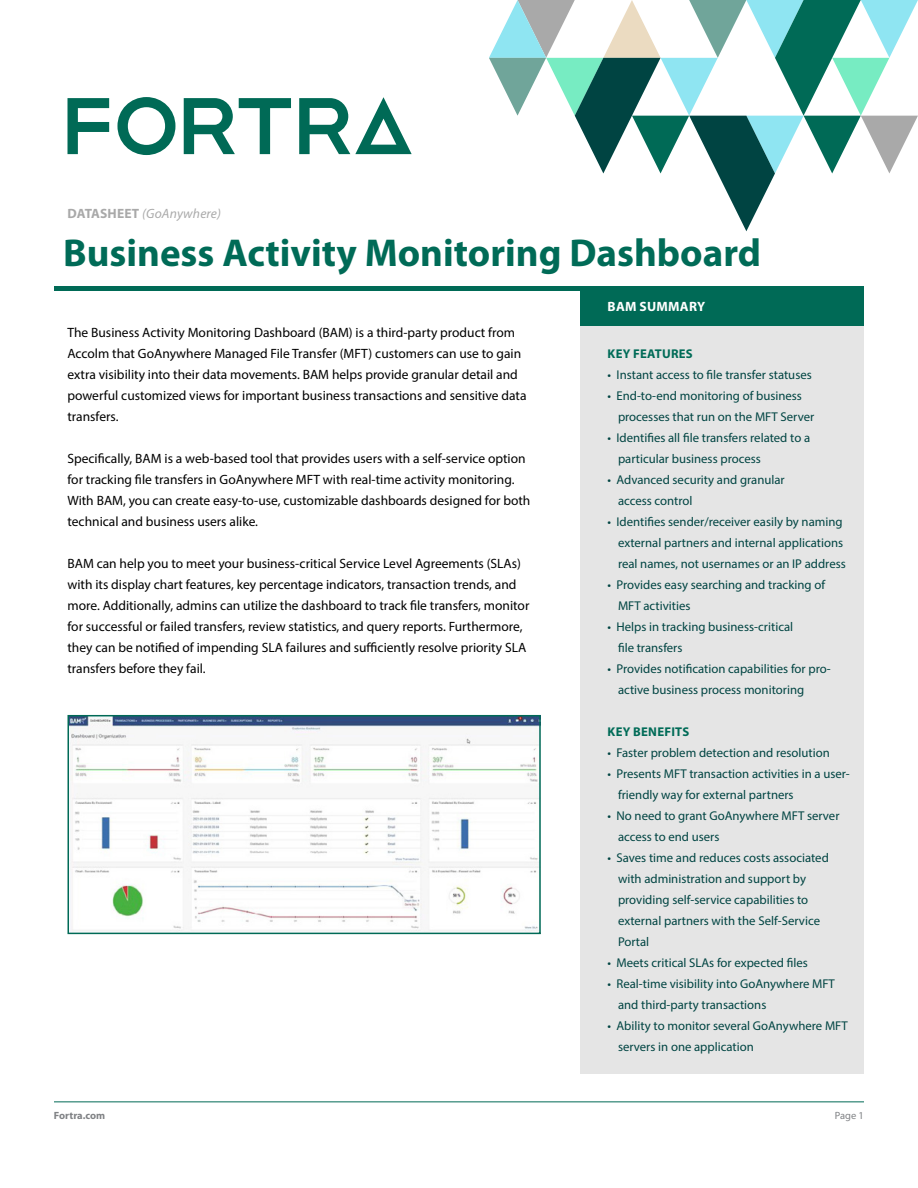
<style>
.page{position:relative;width:918px;height:1188px;background:#fff}
.page>*{position:absolute;margin:0;border:0;box-sizing:border-box;transform-origin:0 0}
.t1{font:700 39px "Myriad Pro";color:#006b57}
.t2{font:13.5px/21px "Myriad Pro";color:#000}
.t3{font:italic 13.5px "Myriad Pro";letter-spacing:.01em;color:#aaa}
.t4{font:700 13.5px "Myriad Pro";letter-spacing:.02em;color:#fff}
.t5{font:12.75px/21px "Myriad Pro";color:#004442}
.t6{font:700 12.75px "Myriad Pro";letter-spacing:.02em;color:#006b57}
.t7{font:700 10.5px "Myriad Pro";color:#808285}
.t8{font:10.5px "Myriad Pro";color:#808285}
.s1{font-weight:700;font-style:normal;color:#a9a9a9}
</style>
<div class="page">
<svg style="left:68px;top:98px;width:41px;height:56px"></svg>
<svg style="left:299px;top:97px;width:113px;height:57px"></svg>
<svg style="left:184px;top:98px;width:107px;height:56px"></svg>
<svg style="left:117px;top:97px;width:58px;height:58px"></svg>
<svg style="left:489px;top:0;width:429px;height:231px"></svg>
<hr style="left:54px;top:1101px;width:810px;height:1px;background:#006a56">
<div style="left:580px;top:286px;width:284px;height:42px;background:#006a56"></div>
<div style="left:54px;top:286px;width:810px;height:5px;background:#006a56"></div>
<div style="left:580px;top:326px;width:284px;height:748px;background:#e5e5e5"></div>
<img style="left:71px;top:718px;width:467px;height:213px">
<div style="left:68px;top:715px;width:473px;height:219px;border:2px solid #006a56"></div>
<p class="t3" style="left:68px;top:206px;width:155px"><span class="s1">DATASHEET</span> (GoAnywhere)</p>
<h1 class="t1" style="left:63px;top:231px;width:699px">Business Activity Monitoring Dashboard</h1>
<p class="t2" style="left:68px;top:321px;width:461px">The Business Activity Monitoring Dashboard (BAM) is a third-party product from Accolm that GoAnywhere Managed File Transfer (MFT) customers can use to gain extra visibility into their data movements. BAM helps provide granular detail and powerful customized views for important business transactions and sensitive data transfers.</p>
<p class="t2" style="left:68px;top:447px;width:464px">Specifically, BAM is a web-based tool that provides users with a self-service option for tracking file transfers in GoAnywhere MFT with real-time activity monitoring.<br>With BAM, you can create easy-to-use, customizable dashboards designed for both technical and business users alike.</p>
<p class="t2" style="left:68px;top:552px;width:463px">BAM can help you to meet your business-critical Service Level Agreements (SLAs) with its display chart features, key percentage indicators, transaction trends, and more. Additionally, admins can utilize the dashboard to track file transfers, monitor for successful or failed transfers, review statistics, and query reports. Furthermore, they can be notified of impending SLA failures and sufficiently resolve priority SLA transfers before they fail.</p>
<p class="t4" style="left:608px;top:299px;width:99px">BAM SUMMARY</p>
<p class="t6" style="left:608px;top:347px;width:87px">KEY FEATURES</p>
<p class="t5" style="left:608px;top:364px;width:206px">• Instant access to file transfer statuses</p>
<p class="t5" style="left:618px;top:385px;width:198px;text-indent:-11px">• End-to-end monitoring of business processes that run on the MFT Server</p>
<p class="t5" style="left:618px;top:427px;width:194px;text-indent:-11px">• Identifies all file transfers related to a particular business process</p>
<p class="t5" style="left:618px;top:469px;width:168px;text-indent:-11px">• Advanced security and granular access control</p>
<p class="t5" style="left:618px;top:511px;width:229px;text-indent:-11px">• Identifies sender/receiver easily by naming external partners and internal applications real names, not usernames or an IP address</p>
<p class="t5" style="left:618px;top:574px;width:209px;text-indent:-11px">• Provides easy searching and tracking of<br>MFT activities</p>
<p class="t5" style="left:618px;top:616px;width:177px;text-indent:-11px">• Helps in tracking business-critical file transfers</p>
<p class="t5" style="left:618px;top:658px;width:214px;text-indent:-11px">• Provides notification capabilities for pro&shy;active business process monitoring</p>
<p class="t6" style="left:608px;top:725px;width:83px">KEY BENEFITS</p>
<p class="t5" style="left:608px;top:742px;width:224px">• Faster problem detection and resolution</p>
<p class="t5" style="left:618px;top:763px;width:233px;text-indent:-11px">• Presents MFT transaction activities in a user&shy;friendly way for external partners</p>
<p class="t5" style="left:618px;top:805px;width:223px;text-indent:-11px">• No need to grant GoAnywhere MFT server access to end users</p>
<p class="t5" style="left:618px;top:847px;width:212px;text-indent:-11px">• Saves time and reduces costs associated with administration and support by providing self-service capabilities to external partners with the Self-Service Portal</p>
<p class="t5" style="left:608px;top:952px;width:202px">• Meets critical SLAs for expected files</p>
<p class="t5" style="left:618px;top:973px;width:218px;text-indent:-11px">• Real-time visibility into GoAnywhere MFT and third-party transactions</p>
<p class="t5" style="left:618px;top:1015px;width:231px;text-indent:-11px">• Ability to monitor several GoAnywhere MFT servers in one application</p>
<p class="t7" style="left:54px;top:1109px;width:53px">Fortra.com</p>
<p class="t8" style="left:835px;top:1109px;width:31px">Page 1</p>
</div>
